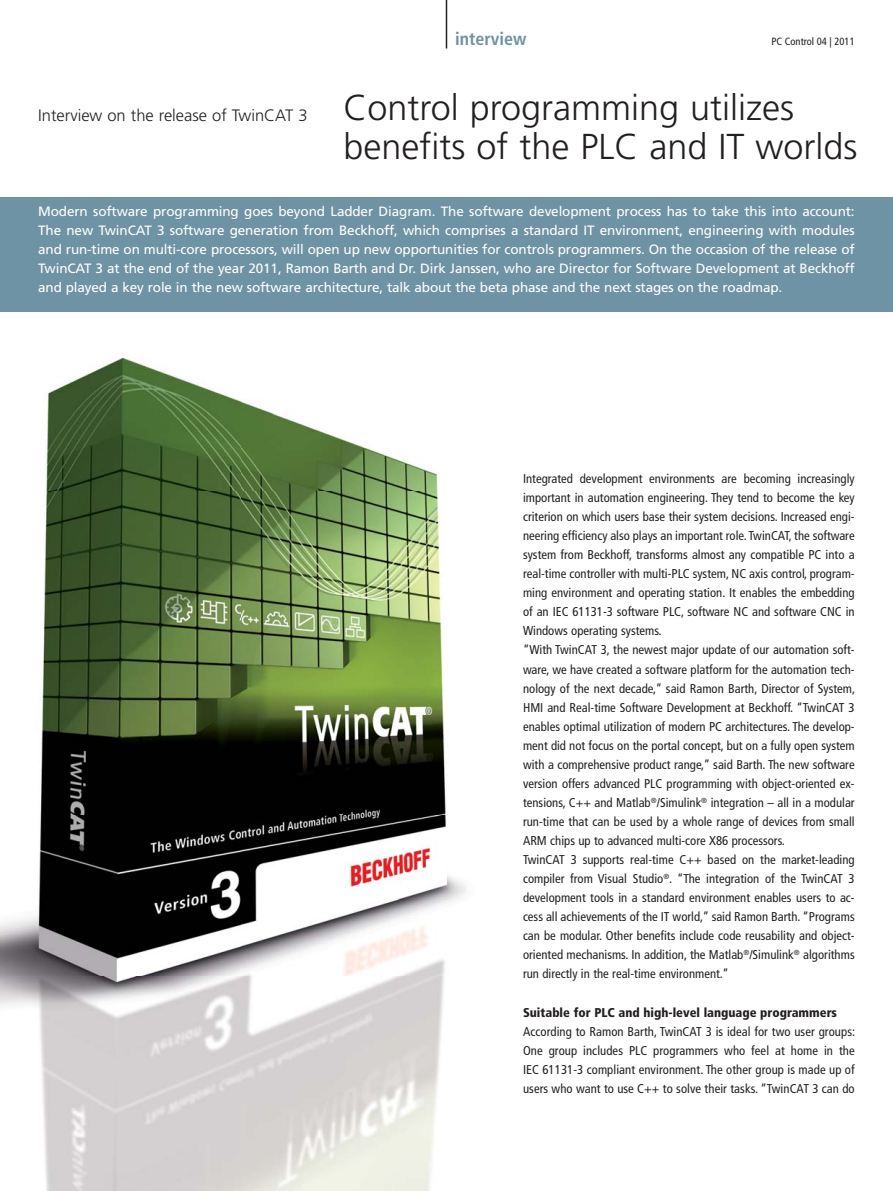
<style>
.page{position:relative;width:893px;height:1191px;background:#fff}
.page>*{position:absolute;margin:0;border:0;box-sizing:border-box;transform-origin:0 0}
.t1{font:300 36px/38.1px "Frutiger";color:#231f20}
.t2{font:700 condensed 18px "Frutiger LT Pro";color:#6e93a4}
.t3{font:300 16.5px "Frutiger";color:#231f20}
.t4{font:13.5px/19px "Frutiger";letter-spacing:-.01em;color:#fff;text-align:justify}
.t5{font:condensed 12.75px/19px "Frutiger LT Pro";color:#231f20}
.t6{font:900 condensed 12.75px "Frutiger LT Pro";color:#231f20}
.t7{font:condensed 10.5px "Frutiger LT Pro";color:#231f20}
</style>
<div class="page">
<hr style="left:446px;top:0;width:1px;height:48px;background:#231f20">
<div style="left:0;top:197px;width:893px;height:114px;background:#6e93a4"></div>
<img style="left:0;top:357px;width:466px;height:833px">
<p class="t3" style="left:38px;top:108px;width:271px">Interview on the release of TwinCAT 3</p>
<h2 class="t2" style="left:455px;top:32px;width:73px">interview</h2>
<p class="t7" style="left:771px;top:37px;width:85px">PC Control 04 | 2011</p>
<h1 class="t1" style="left:343px;top:92px;width:516px">Control programming utilizes benefits of the PLC and IT worlds</h1>
<p class="t4" style="left:38px;top:203px;width:818px">Modern software programming goes beyond Ladder Diagram. The software development process has to take this into account:<br>The new TwinCAT 3 software generation from Beckhoff, which comprises a standard IT environment, engineering with modules and run-time on multi-core processors, will open up new opportunities for controls programmers. On the occasion of the release of TwinCAT 3 at the end of the year 2011, Ramon Barth and Dr. Dirk Janssen, who are Director for Software Development at Beckhoff and played a key role in the new software architecture, talk about the beta phase and the next stages on the roadmap.</p>
<p class="t5" style="left:523px;top:470px;width:334px">Integrated development environments are becoming increasingly important in automation engineering. They tend to become the key criterion on which users base their system decisions. Increased engi&shy;neering efficiency also plays an important role. TwinCAT, the software system from Beckhoff, transforms almost any compatible PC into a real-time controller with multi-PLC system, NC axis control, program&shy;ming environment and operating station. It enables the embedding of an IEC 61131-3 software PLC, software NC and software CNC in Windows operating systems.<br>“With TwinCAT 3, the newest major update of our automation soft&shy;ware, we have created a software platform for the automation tech&shy;nology of the next decade,” said Ramon Barth, Director of System, HMI and Real-time Software Development at Beckhoff. “TwinCAT 3 enables optimal utilization of modern PC architectures. The develop&shy;ment did not focus on the portal concept, but on a fully open system with a comprehensive product range,” said Barth. The new software version offers advanced PLC programming with object-oriented ex&shy;tensions, C++ and Matlab<sup>®</sup>/Simulink<sup>®</sup> integration – all in a modular run-time that can be used by a whole range of devices from small ARM chips up to advanced multi-core X86 processors.<br>TwinCAT 3 supports real-time C++ based on the market-leading compiler from Visual Studio<sup>®</sup>. “The integration of the TwinCAT 3 development tools in a standard environment enables users to ac&shy;cess all achievements of the IT world,” said Ramon Barth. “Programs can be modular. Other benefits include code reusability and object&shy;oriented mechanisms. In addition, the Matlab<sup>®</sup>/Simulink<sup>®</sup> algorithms run directly in the real-time environment.”</p>
<p class="t6" style="left:523px;top:1007px;width:315px">Suitable for PLC and high-level language programmers</p>
<p class="t5" style="left:523px;top:1023px;width:334px;text-align:justify">According to Ramon Barth, TwinCAT 3 is ideal for two user groups:<br>One group includes PLC programmers who feel at home in the IEC 61131-3 compliant environment. The other group is made up of users who want to use C++ to solve their tasks. “TwinCAT 3 can do</p>
</div>
